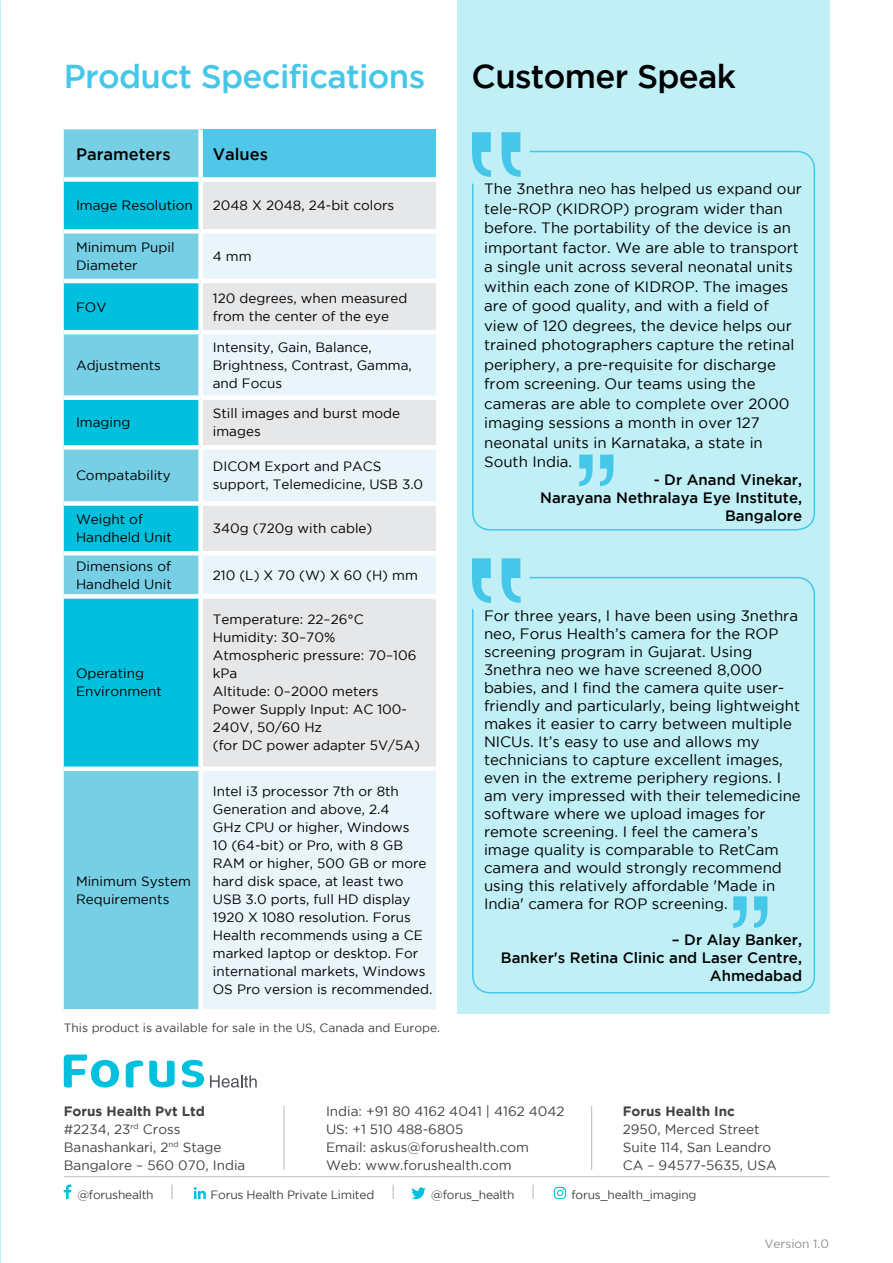
<style>
.page{position:relative;width:893px;height:1263px;background:#fff}
.page>*{position:absolute;margin:0;border:0;box-sizing:border-box;transform-origin:0 0}
.t1{font:500 33px "Gotham";letter-spacing:-.02em;color:#45c7e9}
.t2{font:500 33px "Gotham";letter-spacing:-.02em;color:#000}
.t3{font:500 16.5px "Gotham";color:#000}
.t4{font:15px/18px "Gotham";color:#000}
.t5{font:500 15px/18px "Gotham";color:#000;text-align:right}
.t6{font:13.5px/18px "Gotham";color:#000}
.t7{font:13.5px/18px "Gotham";color:#414042}
.t8{font:700 13.5px "Gotham";color:#414042}
.t9{font:12px "Gotham";letter-spacing:-.02em;color:#414042}
.t10{font:12px "Gotham";color:#414042}
.s1{font-weight:700}
</style>
<div class="page">
<div style="left:457px;top:0;width:372px;height:1013px;background:#c0eff6"></div>
<img style="left:0;top:190px;width:1px;height:523px">
<div style="left:64px;top:129px;width:134px;height:880px;background:#77cfe5"></div>
<div style="left:201px;top:129px;width:235px;height:50px;background:#50c7e8"></div>
<svg style="left:64px;top:182px;width:134px;height:584px;background:#2bc5e0"></svg>
<div style="left:203px;top:182px;width:233px;height:47px;background:#e6e7e8"></div>
<svg style="left:203px;top:234px;width:233px;height:775px;background:#e7eff2"></svg>
<div style="left:64px;top:177px;width:137px;height:5px;background:#fff"></div>
<div style="left:201px;top:177px;width:235px;height:5px;background:#fff"></div>
<div style="left:64px;top:229px;width:137px;height:5px;background:#fff"></div>
<hr style="left:64px;top:279px;width:137px;height:4px;background:#fff">
<hr style="left:201px;top:279px;width:235px;height:4px;background:#fff">
<hr style="left:64px;top:330px;width:137px;height:4px;background:#fff">
<hr style="left:201px;top:330px;width:235px;height:4px;background:#fff">
<div style="left:64px;top:395px;width:137px;height:5px;background:#fff"></div>
<div style="left:201px;top:395px;width:235px;height:5px;background:#fff"></div>
<div style="left:64px;top:445px;width:137px;height:5px;background:#fff"></div>
<div style="left:201px;top:445px;width:235px;height:5px;background:#fff"></div>
<div style="left:64px;top:501px;width:137px;height:5px;background:#fff"></div>
<div style="left:201px;top:501px;width:235px;height:5px;background:#fff"></div>
<hr style="left:64px;top:551px;width:137px;height:4px;background:#fff">
<hr style="left:201px;top:551px;width:235px;height:4px;background:#fff">
<div style="left:64px;top:594px;width:137px;height:5px;background:#fff"></div>
<div style="left:201px;top:594px;width:235px;height:5px;background:#fff"></div>
<div style="left:64px;top:766px;width:137px;height:5px;background:#fff"></div>
<div style="left:201px;top:766px;width:235px;height:5px;background:#fff"></div>
<svg style="left:64px;top:1009px;width:137px;height:2px"></svg>
<div style="left:198px;top:129px;width:5px;height:48px;background:#fff"></div>
<svg style="left:171px;top:1184px;width:2px;height:15px"></svg>
<svg style="left:393px;top:1184px;width:1px;height:15px"></svg>
<svg style="left:532px;top:1184px;width:2px;height:15px"></svg>
<hr style="left:283px;top:1106px;width:2px;height:64px;background:#bcbec0">
<hr style="left:591px;top:1106px;width:1px;height:64px;background:#bcbec0">
<svg style="left:210px;top:1075px;width:47px;height:12px"></svg>
<svg style="left:64px;top:1054px;width:55px;height:33px"></svg>
<svg style="left:126px;top:1060px;width:17px;height:27px"></svg>
<svg style="left:149px;top:1060px;width:26px;height:27px"></svg>
<svg style="left:182px;top:1060px;width:22px;height:27px"></svg>
<svg style="left:554px;top:1187px;width:12px;height:12px"></svg>
<svg style="left:64px;top:1184px;width:7px;height:15px"></svg>
<svg style="left:411px;top:1187px;width:15px;height:12px"></svg>
<svg style="left:194px;top:1187px;width:12px;height:12px"></svg>
<hr style="left:64px;top:1176px;width:765px;height:1px;background:#bcbec0">
<svg style="left:472px;top:132px;width:49px;height:18px"></svg>
<svg style="left:472px;top:150px;width:344px;height:381px"></svg>
<svg style="left:472px;top:558px;width:49px;height:18px"></svg>
<svg style="left:472px;top:576px;width:344px;height:418px"></svg>
<svg style="left:733px;top:896px;width:34px;height:32px"></svg>
<h1 class="t1" style="left:64px;top:57px;width:363px">Product Specifications</h1>
<h1 class="t2" style="left:472px;top:57px;width:266px">Customer Speak</h1>
<p class="t3" style="left:76px;top:145px;width:96px">Parameters</p>
<p class="t3" style="left:213px;top:145px;width:57px">Values</p>
<p class="t6" style="left:76px;top:196px;width:118px">Image Resolution</p>
<p class="t6" style="left:213px;top:196px;width:183px">2048 X 2048, 24-bit colors</p>
<p class="t6" style="left:76px;top:238px;width:100px">Minimum Pupil<br>Diameter</p>
<p class="t6" style="left:213px;top:247px;width:40px">4 mm</p>
<p class="t6" style="left:76px;top:297px;width:32px">FOV</p>
<p class="t6" style="left:213px;top:288px;width:196px">120 degrees, when measured from the center of the eye</p>
<p class="t6" style="left:76px;top:356px;width:86px">Adjustments</p>
<p class="t6" style="left:213px;top:338px;width:201px">Intensity, Gain, Balance,<br>Brightness, Contrast, Gamma, and Focus</p>
<p class="t6" style="left:76px;top:413px;width:56px">Imaging</p>
<p class="t6" style="left:213px;top:404px;width:189px">Still images and burst mode images</p>
<p class="t6" style="left:76px;top:466px;width:96px">Compatability</p>
<p class="t6" style="left:213px;top:457px;width:212px">DICOM Export and PACS support, Telemedicine, USB 3.0</p>
<p class="t6" style="left:76px;top:510px;width:97px">Weight of<br>Handheld Unit</p>
<p class="t6" style="left:213px;top:519px;width:161px">340g (720g with cable)</p>
<p class="t6" style="left:76px;top:557px;width:97px">Dimensions of<br>Handheld Unit</p>
<p class="t6" style="left:213px;top:566px;width:207px">210 (L) X 70 (W) X 60 (H) mm</p>
<p class="t6" style="left:76px;top:664px;width:87px">Operating<br>Environment</p>
<p class="t6" style="left:76px;top:872px;width:116px">Minimum System<br>Requirements</p>
<p class="t6" style="left:213px;top:610px;width:208px">Temperature: 22–26°C<br>Humidity: 30–70%<br>Atmospheric pressure: 70–106 kPa<br>Altitude: 0–2000 meters<br>Power Supply Input: AC 100-<br>240V, 50/60 Hz<br>(for DC power adapter 5V/5A)</p>
<p class="t6" style="left:213px;top:782px;width:221px">Intel i3 processor 7th or 8th<br>Generation and above, 2.4<br>GHz CPU or higher, Windows<br>10 (64-bit) or Pro, with 8 GB<br>RAM or higher, 500 GB or more hard disk space, at least two<br>USB 3.0 ports, full HD display<br>1920 X 1080 resolution. Forus<br>Health recommends using a CE marked laptop or desktop. For international markets, Windows<br>OS Pro version is recommended.</p>
<p class="t10" style="left:64px;top:1021px;width:378px">This product is available for sale in the US, Canada and Europe.</p>
<p class="t4" style="left:484px;top:179px;width:319px;line-height:19.5px">The 3nethra neo has helped us expand our tele-ROP (KIDROP) program wider than before. The portability of the device is an important factor. We are able to transport a single unit across several neonatal units within each zone of KIDROP. The images are of good quality, and with a field of view of 120 degrees, the device helps our trained photographers capture the retinal periphery, a pre-requisite for discharge from screening. Our teams using the cameras are able to complete over 2000 imaging sessions a month in over 127 neonatal units in Karnataka, a state in South India.</p>
<p class="t5" style="left:540px;top:471px;width:263px">- Dr Anand Vinekar,<br>Narayana Nethralaya Eye Institute,<br>Bangalore</p>
<p class="t4" style="left:484px;top:606px;width:318px">For three years, I have been using 3nethra neo, Forus Health’s camera for the ROP screening program in Gujarat. Using 3nethra neo we have screened 8,000 babies, and I find the camera quite user&shy;friendly and particularly, being lightweight makes it easier to carry between multiple NICUs. It’s easy to use and allows my technicians to capture excellent images, even in the extreme periphery regions. I am very impressed with their telemedicine software where we upload images for remote screening. I feel the camera’s image quality is comparable to RetCam camera and would strongly recommend using this relatively affordable 'Made in India' camera for ROP screening.</p>
<p class="t5" style="left:501px;top:930px;width:303px">– Dr Alay Banker,<br>Banker's Retina Clinic and Laser Centre,<br>Ahmedabad</p>
<p class="t7" style="left:326px;top:1102px;width:240px">India: +91 80 4162 4041 | 4162 4042<br>US: +1 510 488-6805<br>Email: askus@forushealth.com<br>Web: www.forushealth.com</p>
<p class="t7" style="left:64px;top:1102px;width:183px"><span class="s1">Forus Health Pvt Ltd </span>#2234, 23<sup>rd</sup> Cross<br>Banashankari, 2<sup>nd</sup> Stage<br>Bangalore – 560 070, India</p>
<p class="t8" style="left:623px;top:1103px;width:114px">Forus Health Inc</p>
<p class="t7" style="left:623px;top:1120px;width:155px">2950, Merced Street<br>Suite 114, San Leandro<br>CA – 94577-5635, USA</p>
<p class="t9" style="left:77px;top:1188px;width:78px">@forushealth</p>
<p class="t9" style="left:211px;top:1188px;width:165px">Forus Health Private Limited</p>
<p class="t9" style="left:431px;top:1188px;width:85px">@forus_health</p>
<p class="t9" style="left:571px;top:1188px;width:127px">forus_health_imaging</p>
<p class="t10" style="left:764px;top:1237px;width:66px">Version 1.0</p>
</div>
